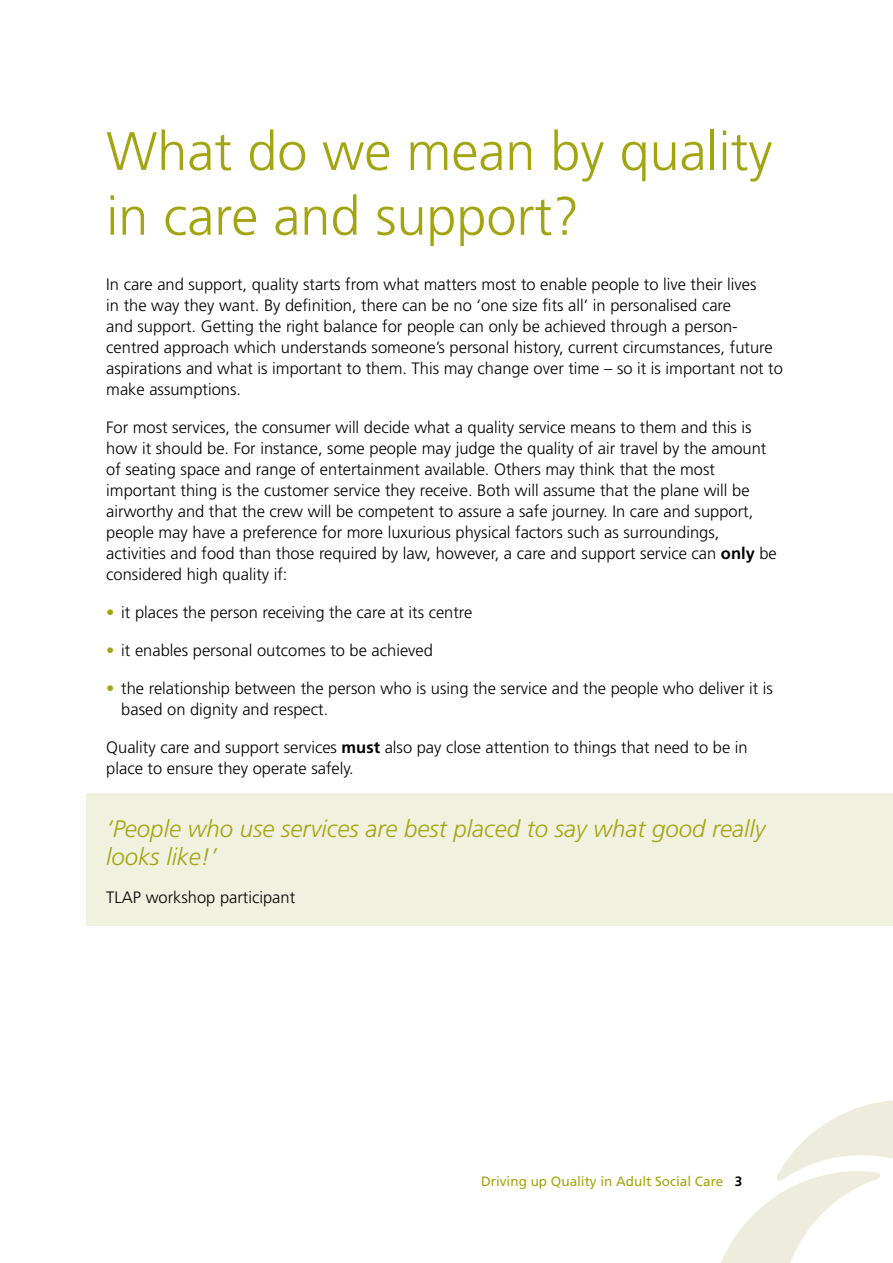
<style>
.page{position:relative;width:893px;height:1263px;background:#fff}
.page>*{position:absolute;margin:0;border:0;box-sizing:border-box;transform-origin:0 0}
.t1{font:300 54px/64.8px "Frutiger";color:#a3a510}
.t2{font:italic 300 24px/28.8px "Frutiger";color:#a3a510}
.t3{font:300 16.5px/21px "Frutiger";color:#000}
.t4{font:13.5px "Frutiger";color:#a3a510}
.s1{font-weight:700}
.s2{color:#a3a510}
.s3{font-weight:700;color:#000}
</style>
<div class="page">
<svg style="left:721px;top:1100px;width:172px;height:163px"></svg>
<div style="left:86px;top:794px;width:807px;height:132px;background:#f1f1e0"></div>
<h1 class="t1" style="left:106px;top:119px;width:668px">What do we mean by quality in care and support?</h1>
<p class="t3" style="left:106px;top:273px;width:678px">In care and support, quality starts from what matters most to enable people to live their lives<br>in the way they want. By definition, there can be no ‘one size fits all’ in personalised care<br>and support. Getting the right balance for people can only be achieved through a person&shy;centred approach which understands someone’s personal history, current circumstances, future aspirations and what is important to them. This may change over time – so it is important not to make assumptions.</p>
<p class="t3" style="left:106px;top:417px;width:672px">For most services, the consumer will decide what a quality service means to them and this is how it should be. For instance, some people may judge the quality of air travel by the amount of seating space and range of entertainment available. Others may think that the most important thing is the customer service they receive. Both will assume that the plane will be airworthy and that the crew will be competent to assure a safe journey. In care and support, people may have a preference for more luxurious physical factors such as surroundings, activities and food than those required by law, however, a care and support service can <span class="s1">only</span> be considered high quality if:</p>
<p class="t3" style="left:106px;top:602px;width:368px"><span class="s2">•</span> it places the person receiving the care at its centre</p>
<p class="t3" style="left:106px;top:640px;width:328px"><span class="s2">•</span> it enables personal outcomes to be achieved</p>
<p class="t3" style="left:121px;top:678px;width:653px;text-indent:-15px"><span class="s2">•</span> the relationship between the person who is using the service and the people who deliver it is based on dignity and respect.</p>
<p class="t3" style="left:106px;top:737px;width:643px">Quality care and support services <span class="s1">must</span> also pay close attention to things that need to be in place to ensure they operate safely.</p>
<h2 class="t2" style="left:106px;top:814px;width:661px">‘People who use services are best placed to say what good really looks like!’</h2>
<p class="t3" style="left:106px;top:887px;width:190px">TLAP workshop participant</p>
<p class="t4" style="left:481px;top:1174px;width:263px">Driving up Quality in Adult Social Care <span class="s3">3</span></p>
</div>
